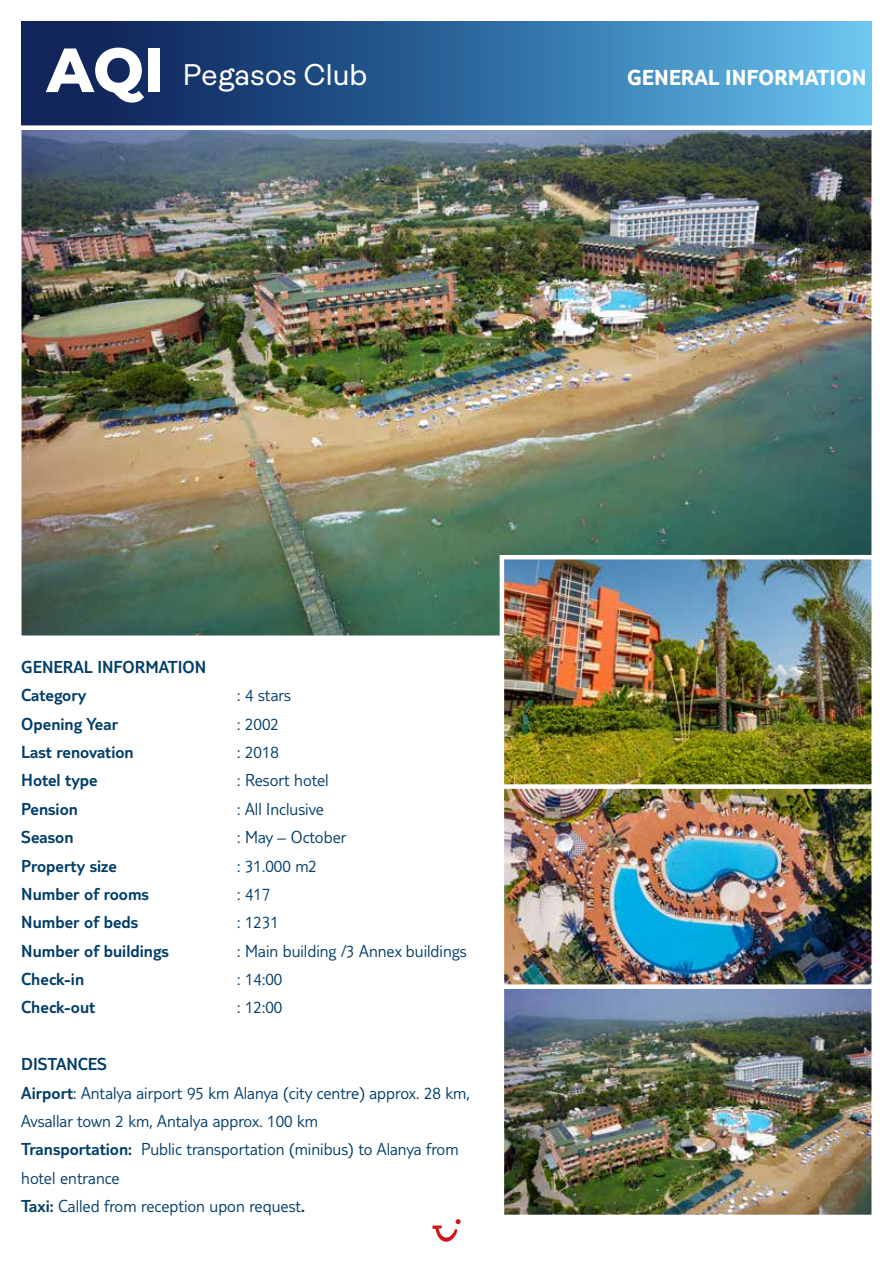
<style>
.page{position:relative;width:893px;height:1263px;background:#fff}
.page>*{position:absolute;margin:0;border:0;box-sizing:border-box;transform-origin:0 0}
.t1{font:30px "Ambit";color:#fff}
.t2{font:700 22.5px "TUI Type Pro";color:#fff}
.t3{font:300 18px/28.3px "TUI Type Pro";color:#003d69}
.t4{font:300 18px/28.3px "TUI Type Pro";color:#003d69}
.s1{font-style:inherit}
</style>
<div class="page">
<svg style="left:21px;top:21px;width:851px;height:104px;background:#336da0"></svg>
<svg style="left:432px;top:1219px;width:29px;height:23px"></svg>
<img style="left:22px;top:130px;width:849px;height:505px">
<div style="left:17px;top:125px;width:859px;height:515px;border:4px solid #fff"></div>
<img style="left:505px;top:789px;width:366px;height:195px">
<div style="left:500px;top:782px;width:376px;height:209px;border:4px solid #fff"></div>
<img style="left:505px;top:989px;width:366px;height:225px">
<div style="left:500px;top:984px;width:376px;height:235px;border:4px solid #fff"></div>
<img style="left:505px;top:560px;width:366px;height:224px">
<div style="left:500px;top:555px;width:376px;height:234px;border:4px solid #fff"></div>
<svg style="left:46px;top:48px;width:98px;height:55px"></svg>
<div style="left:148px;top:48px;width:12px;height:44px;background:#fff"></div>
<h1 class="t1" style="left:183px;top:58px;width:186px">Pegasos Club</h1>
<p class="t2" style="left:627px;top:64px;width:241px">GENERAL INFORMATION</p>
<p class="t4" style="left:21px;top:652px;width:186px">GENERAL INFORMATION<br>Category</p>
<p class="t3" style="left:237px;top:681px;width:55px">: 4 stars</p>
<p class="t4" style="left:21px;top:709px;width:99px">Opening Year</p>
<p class="t3" style="left:237px;top:709px;width:43px">: 2002</p>
<p class="t4" style="left:21px;top:737px;width:114px">Last renovation</p>
<p class="t3" style="left:237px;top:738px;width:43px">: 2018</p>
<p class="t4" style="left:21px;top:766px;width:78px">Hotel type</p>
<p class="t3" style="left:237px;top:766px;width:93px">: Resort hotel</p>
<p class="t4" style="left:21px;top:794px;width:58px">Pension</p>
<p class="t3" style="left:237px;top:794px;width:88px">: All Inclusive</p>
<p class="t4" style="left:21px;top:823px;width:54px">Season</p>
<p class="t3" style="left:237px;top:823px;width:111px">: May – October</p>
<p class="t4" style="left:21px;top:851px;width:97px">Property size</p>
<p class="t3" style="left:237px;top:851px;width:81px">: 31.000 m2</p>
<p class="t4" style="left:21px;top:879px;width:129px">Number of rooms</p>
<p class="t3" style="left:237px;top:879px;width:35px">: 417</p>
<p class="t4" style="left:21px;top:908px;width:119px">Number of beds</p>
<p class="t3" style="left:237px;top:908px;width:43px">: 1231</p>
<p class="t4" style="left:21px;top:936px;width:149px">Number of buildings</p>
<p class="t3" style="left:237px;top:936px;width:231px">: Main building /3 Annex buildings</p>
<p class="t4" style="left:21px;top:964px;width:64px">Check-in</p>
<p class="t3" style="left:237px;top:964px;width:47px">: 14:00</p>
<p class="t4" style="left:21px;top:993px;width:76px">Check-out</p>
<p class="t3" style="left:237px;top:993px;width:47px">: 12:00</p>
<p class="t3" style="left:21px;top:1050px;width:450px"><span class="s1">DISTANCES<br>Airport</span>: Antalya airport 95 km Alanya (city centre) approx. 28 km, Avsallar town 2 km, Antalya approx. 100 km<br><span class="s1">Transportation:</span> Public transportation (minibus) to Alanya from hotel entrance<br><span class="s1">Taxi:</span> Called from reception upon request<span class="s1">.</span></p>
</div>
